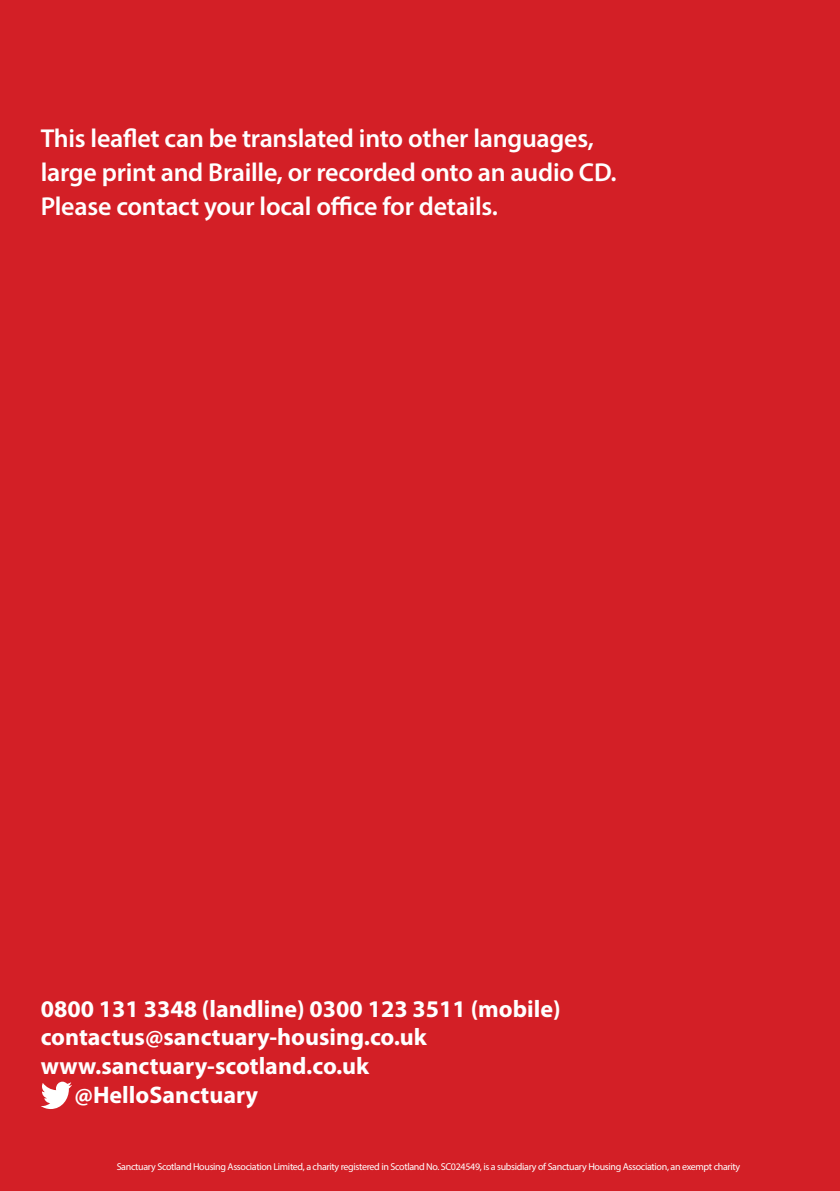
<style>
.page{position:relative;width:840px;height:1191px;background:#fff}
.page>*{position:absolute;margin:0;border:0;box-sizing:border-box;transform-origin:0 0}
.t1{font:600 26px/34px "Myriad Pro";letter-spacing:-.01em;color:#fff}
.t2{font:700 24px "Myriad Pro";color:#fff}
.t3{font:10px "Myriad Pro";letter-spacing:-.035em;color:#fff}
</style>
<div class="page">
<div style="left:0;top:0;width:839px;height:1191px;background:#d31f26"></div>
<svg style="left:41px;top:1081px;width:31px;height:28px"></svg>
<p class="t1" style="left:41px;top:121px;width:577px">This leaflet can be translated into other languages, large print and Braille, or recorded onto an audio CD.<br>Please contact your local office for details.</p>
<h2 class="t2" style="left:41px;top:992px;width:521px">0800 131 3348 (landline) 0300 123 3511 (mobile)</h2>
<h2 class="t2" style="left:41px;top:1021px;width:387px">contactus@sanctuary-housing.co.uk</h2>
<h2 class="t2" style="left:41px;top:1050px;width:330px">www.sanctuary-scotland.co.uk</h2>
<h2 class="t2" style="left:75px;top:1079px;width:185px">@HelloSanctuary</h2>
<p class="t3" style="left:117px;top:1160px;width:624px">Sanctuary Scotland Housing Association Limited, a charity registered in Scotland No. SC024549, is a subsidiary of Sanctuary Housing Association, an exempt charity</p>
</div>
